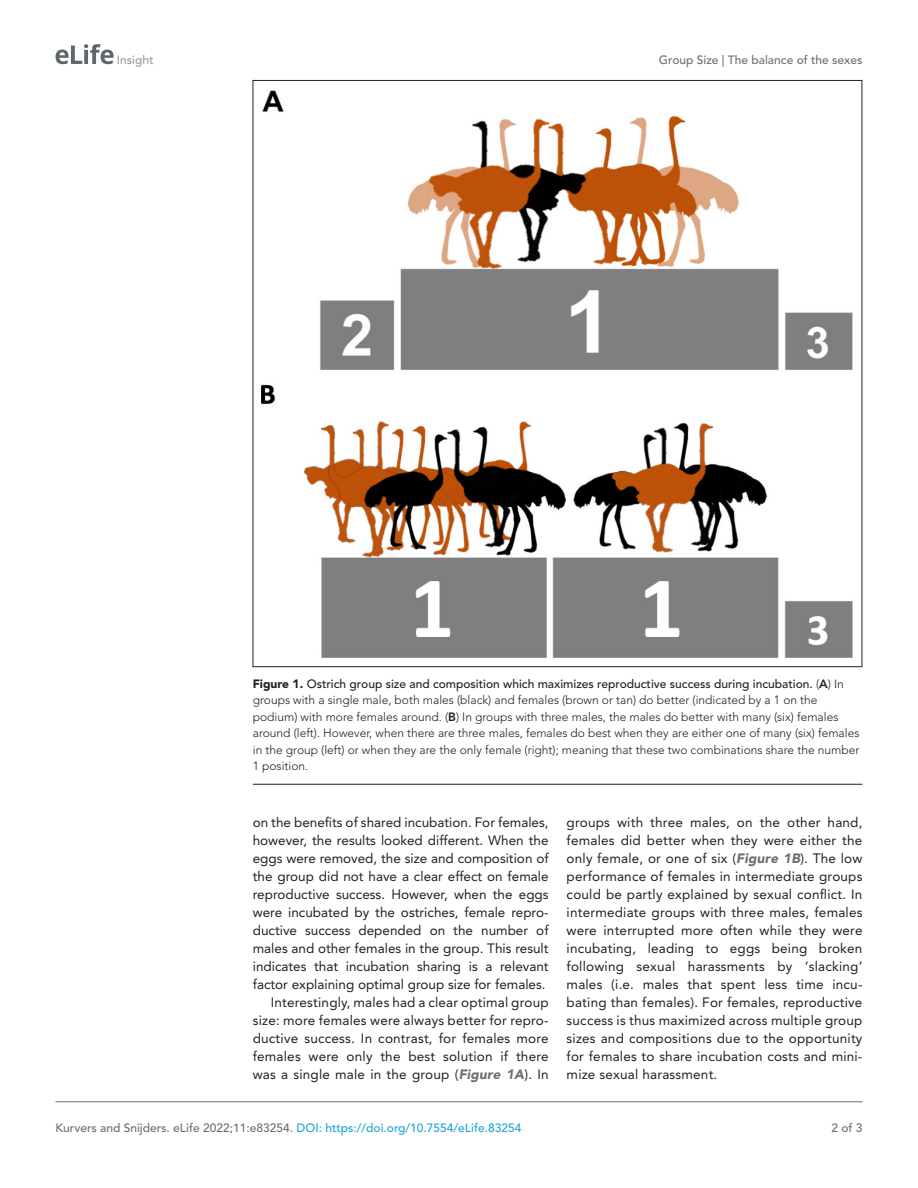
<style>
.page{position:relative;width:918px;height:1188px;background:#fff}
.page>*{position:absolute;margin:0;border:0;box-sizing:border-box;transform-origin:0 0}
.t1{font:13.5px/18px "Avenir LT Std";color:#231f20;text-align:right}
.t2{font:300 12px/16.5px "Avenir LT Std";color:#231f20}
.t3{font:500 12px "Avenir LT Std";color:#6e6e70}
.t4{font:500 12px "Avenir LT Std";color:#9a9a9a}
.s1{font-weight:900}
.s2{font-weight:500}
.s3{font-weight:800}
.s4{font-weight:900;font-style:italic;color:#6e6e70}
.s5{color:#1ea4d7}
</style>
<div class="page">
<svg style="left:56px;top:44px;width:58px;height:20px"></svg>
<hr style="left:56px;top:1101px;width:806px;height:1px;background:#6e6e70">
<hr style="left:253px;top:784px;width:609px;height:1px;background:#231f20">
<img style="left:262px;top:90px;width:591px;height:568px">
<p class="t4" style="left:117px;top:53px;width:38px">Insight</p>
<p class="t3" style="left:659px;top:53px;width:205px">Group Size | The balance of the sexes</p>
<p class="t2" style="left:253px;top:676px;width:608px"><span class="s1">Figure 1.</span> <span class="s2">Ostrich group size and composition which maximizes reproductive success during incubation.</span> (<span class="s3">A</span>) In groups with a single male, both males (black) and females (brown or tan) do better (indicated by a 1 on the podium) with more females around. (<span class="s3">B</span>) In groups with three males, the males do better with many (six) females around (left). However, when there are three males, females do best when they are either one of many (six) females in the group (left) or when they are the only female (right); meaning that these two combinations share the number 1 position.</p>
<p class="t1" style="left:253px;top:814px;width:297px">on the benefits of shared incubation. For females, however, the results looked different. When the eggs were removed, the size and composition of the group did not have a clear effect on female reproductive success. However, when the eggs were incubated by the ostriches, female repro&shy;ductive success depended on the number of males and other females in the group. This result indicates that incubation sharing is a relevant factor explaining optimal group size for females.<br>Interestingly, males had a clear optimal group size: more females were always better for repro&shy;ductive success. In contrast, for females more females were only the best solution if there was a single male in the group (<span class="s4">Figure 1A</span>). In</p>
<p class="t1" style="left:567px;top:814px;width:297px;text-align:justify">groups with three males, on the other hand, females did better when they were either the only female, or one of six (<span class="s4">Figure 1B</span>). The low performance of females in intermediate groups could be partly explained by sexual conflict. In intermediate groups with three males, females were interrupted more often while they were incubating, leading to eggs being broken following sexual harassments by ‘slacking’ males (i.e. males that spent less time incu&shy;bating than females). For females, reproductive success is thus maximized across multiple group sizes and compositions due to the opportunity for females to share incubation costs and mini&shy;mize sexual harassment.</p>
<p class="t3" style="left:56px;top:1121px;width:467px">Kurvers and Snijders. eLife 2022;11:e83254. <span class="s5">DOI: https://doi.org/10.7554/eLife.83254</span></p>
<p class="t3" style="left:831px;top:1121px;width:33px">2 of 3</p>
</div>
